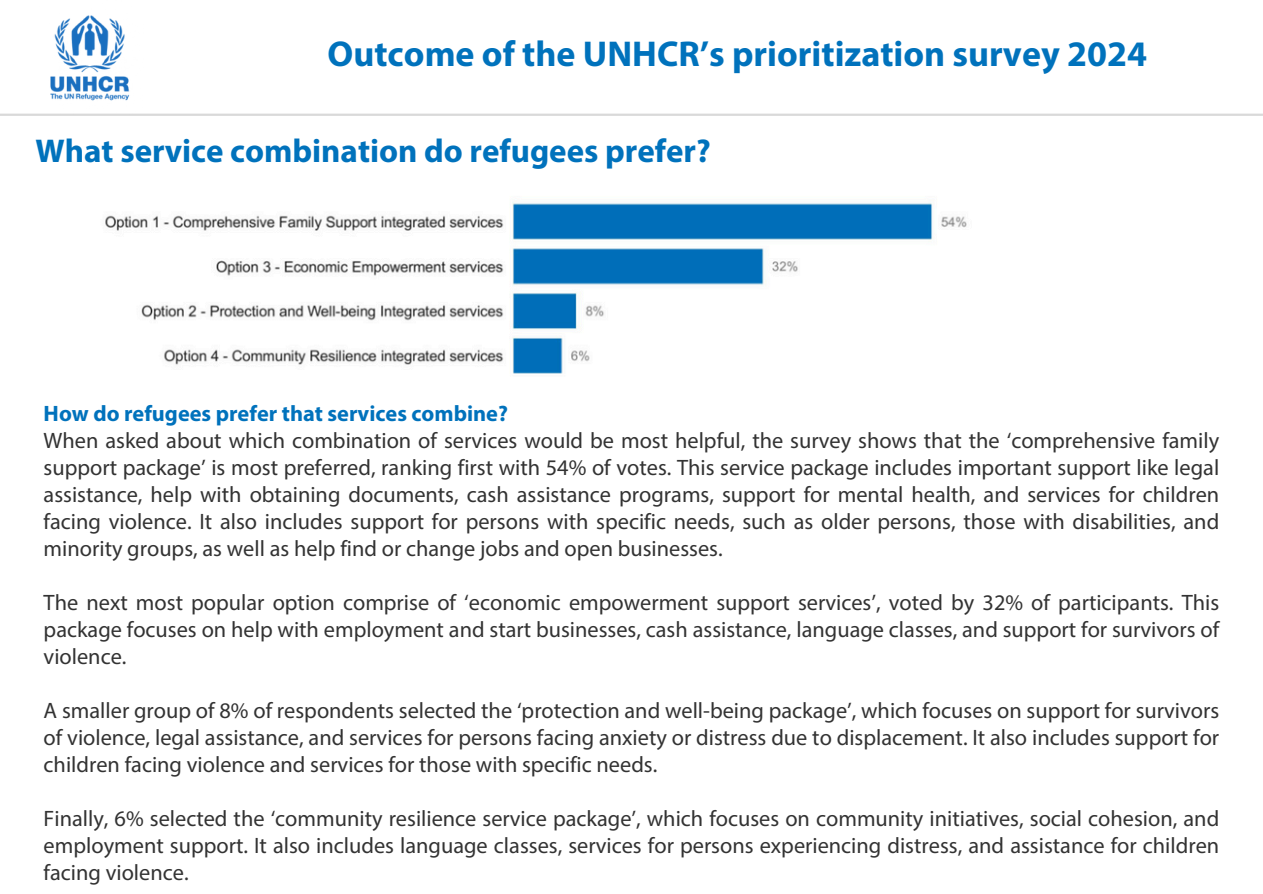
<style>
.page{position:relative;width:1263px;height:894px;background:#fff}
.page>*{position:absolute;margin:0;border:0;box-sizing:border-box;transform-origin:0 0}
.t1{font:700 36px "Myriad Pro";color:#0072bc}
.t2{font:700 33px "Myriad Pro";color:#0072bc}
.t3{font:22.35px/27px "Myriad Pro";color:#333;text-align:justify}
.t4{font:700 22.35px "Myriad Pro";color:#0072bc}
</style>
<div class="page">
<hr style="left:0;top:114px;width:1263px;height:2px;background:#d9d9d9">
<img style="left:36px;top:15px;width:108px;height:99px">
<img style="left:105px;top:202px;width:862px;height:172px">
<p class="t1" style="left:328px;top:39px;width:821px">Outcome of the UNHCR’s prioritization survey 2024</p>
<p class="t2" style="left:36px;top:138px;width:677px">What service combination do refugees prefer?</p>
<h1 class="t4" style="left:44px;top:404px;width:466px">How do refugees prefer that services combine?</h1>
<p class="t3" style="left:44px;top:429px;width:1177px">When asked about which combination of services would be most helpful, the survey shows that the ‘comprehensive family support package’ is most preferred, ranking first with 54% of votes. This service package includes important support like legal assistance, help with obtaining documents, cash assistance programs, support for mental health, and services for children facing violence. It also includes support for persons with specific needs, such as older persons, those with disabilities, and minority groups, as well as help find or change jobs and open businesses.</p>
<h1 class="t3" style="left:44px;top:591px;width:1177px">The next most popular option comprise of ‘economic empowerment support services’, voted by 32% of participants. This package focuses on help with employment and start businesses, cash assistance, language classes, and support for survivors of violence.</h1>
<p class="t3" style="left:44px;top:699px;width:1177px">A smaller group of 8% of respondents selected the ‘protection and well-being package’, which focuses on support for survivors of violence, legal assistance, and services for persons facing anxiety or distress due to displacement. It also includes support for children facing violence and services for those with specific needs.</p>
<p class="t3" style="left:44px;top:807px;width:1177px">Finally, 6% selected the ‘community resilience service package’, which focuses on community initiatives, social cohesion, and employment support. It also includes language classes, services for persons experiencing distress, and assistance for children facing violence.</p>
</div>
